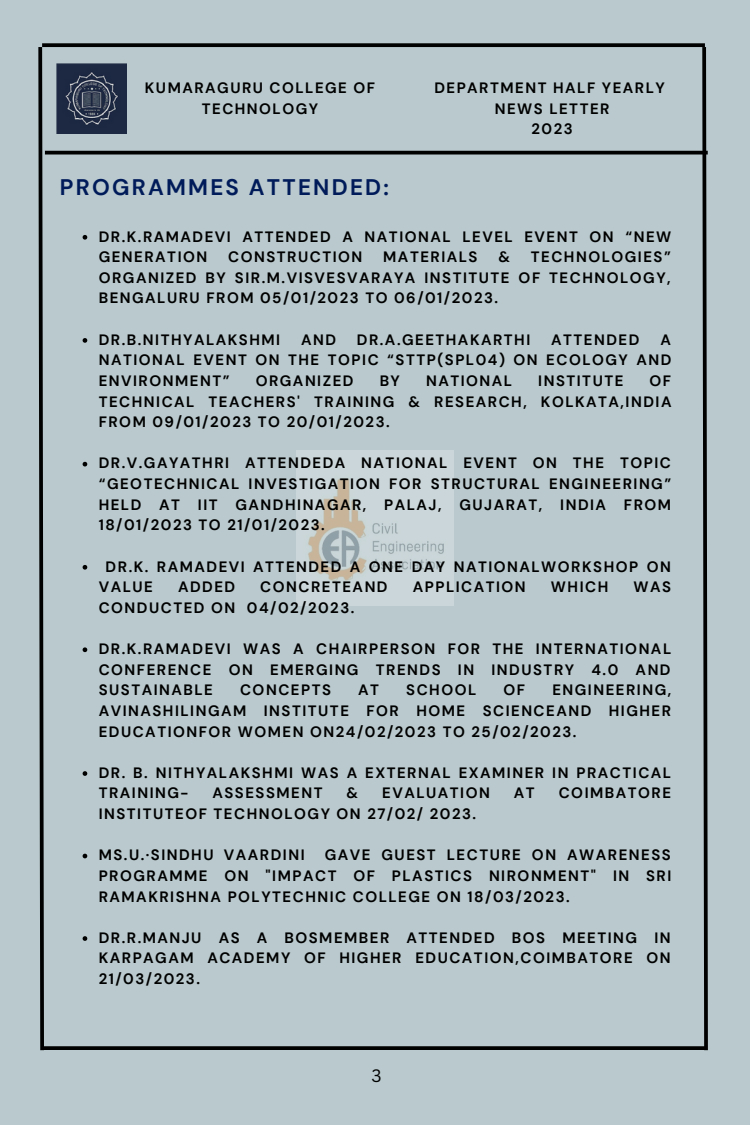
<style>
.page{position:relative;width:750px;height:1125px;background:#b9c9cd}
.page>*{position:absolute;margin:0;border:0;box-sizing:border-box;transform-origin:0 0}
.t1{font:700 22.5px "DM Sans";letter-spacing:.1em;color:#001b59}
.t2{font:17.5px "Canva Sans";color:#000}
.t3{font:700 15px/20.6px "DM Sans";letter-spacing:.1em;color:#000;text-align:justify}
</style>
<div class="page">
<svg style="left:46px;top:43px;width:654px;height:4px;background:#0d0e0f"></svg>
<svg style="left:38px;top:43px;width:8px;height:1008px"></svg>
<svg style="left:44px;top:1046px;width:656px;height:4px;background:#0b0c0c"></svg>
<svg style="left:700px;top:43px;width:8px;height:1008px"></svg>
<svg style="left:45px;top:151px;width:663px;height:4px;background:#161819"></svg>
<img style="left:57px;top:64px;width:69px;height:69px">
<img style="left:296px;top:451px;width:157px;height:155px">
<svg style="left:83px;top:235px;width:4px;height:5px"></svg>
<svg style="left:83px;top:338px;width:4px;height:5px"></svg>
<svg style="left:83px;top:462px;width:4px;height:5px"></svg>
<svg style="left:83px;top:565px;width:4px;height:5px"></svg>
<svg style="left:83px;top:647px;width:4px;height:5px"></svg>
<svg style="left:83px;top:771px;width:4px;height:5px"></svg>
<svg style="left:83px;top:854px;width:4px;height:4px"></svg>
<svg style="left:83px;top:936px;width:4px;height:5px"></svg>
<p class="t3" style="left:145px;top:77px;width:232px;text-align:center">KUMARAGURU COLLEGE OF<br>TECHNOLOGY</p>
<p class="t3" style="left:434px;top:77px;width:232px">DEPARTMENT HALF YEARLY</p>
<p class="t3" style="left:495px;top:98px;width:116px">NEWS LETTER</p>
<p class="t3" style="left:532px;top:119px;width:43px">2023</p>
<p class="t1" style="left:60px;top:172px;width:330px">PROGRAMMES ATTENDED:</p>
<p class="t3" style="left:99px;top:226px;width:574px">DR.K.RAMADEVI ATTENDED A NATIONAL LEVEL EVENT ON “NEW<br>GENERATION</p>
<p class="t3" style="left:99px;top:247px;width:574px;text-indent:432px">TECHNOLOGIES” ORGANIZED BY SIR.M.VISVESVARAYA INSTITUTE OF TECHNOLOGY, BENGALURU FROM 05/01/2023 TO 06/01/2023.</p>
<p class="t3" style="left:99px;top:329px;width:183px">DR.B.NITHYALAKSHMI</p>
<p class="t3" style="left:301px;top:329px;width:36px">AND</p>
<p class="t3" style="left:357px;top:329px;width:175px">DR.A.GEETHAKARTHI</p>
<p class="t3" style="left:551px;top:329px;width:90px">ATTENDED</p>
<p class="t3" style="left:228px;top:247px;width:136px">CONSTRUCTION</p>
<p class="t3" style="left:383px;top:247px;width:96px">MATERIALS</p>
<p class="t3" style="left:498px;top:247px;width:13px">&amp;</p>
<p class="t3" style="left:99px;top:329px;width:574px;text-indent:562px">A NATIONAL EVENT ON THE TOPIC “STTP(SPL04) ON ECOLOGY AND ENVIRONMENT”</p>
<p class="t3" style="left:99px;top:370px;width:574px;text-indent:551px">OF TECHNICAL TEACHERS' TRAINING &amp; RESEARCH, KOLKATA,INDIA FROM 09/01/2023 TO 20/01/2023.</p>
<p class="t3" style="left:99px;top:453px;width:574px">DR.V.GAYATHRI ATTENDEDA NATIONAL EVENT ON THE TOPIC “GEOTECHNICAL INVESTIGATION FOR STRUCTURAL ENGINEERING” HELD AT IIT GANDHINAGAR, PALAJ, GUJARAT, INDIA FROM 18/01/2023 TO 21/01/2023.</p>
<p class="t3" style="left:99px;top:556px;width:574px;text-indent:7px">DR.K. RAMADEVI ATTENDED A ONE DAY NATIONALWORKSHOP ON<br>VALUE</p>
<p class="t3" style="left:256px;top:370px;width:99px">ORGANIZED</p>
<p class="t3" style="left:380px;top:370px;width:22px">BY</p>
<p class="t3" style="left:426px;top:370px;width:88px">NATIONAL</p>
<p class="t3" style="left:538px;top:370px;width:87px">INSTITUTE</p>
<p class="t3" style="left:178px;top:577px;width:59px">ADDED</p>
<p class="t3" style="left:260px;top:577px;width:129px">CONCRETEAND</p>
<p class="t3" style="left:413px;top:577px;width:115px">APPLICATION</p>
<p class="t3" style="left:551px;top:577px;width:59px">WHICH</p>
<p class="t3" style="left:633px;top:577px;width:39px">WAS</p>
<p class="t3" style="left:99px;top:597px;width:257px">CONDUCTED ON 04/02/2023.</p>
<p class="t3" style="left:99px;top:639px;width:574px">DR.K.RAMADEVI WAS A CHAIRPERSON FOR THE INTERNATIONAL CONFERENCE ON EMERGING TRENDS IN INDUSTRY 4.0 AND SUSTAINABLE</p>
<p class="t3" style="left:99px;top:680px;width:574px;text-indent:454px">ENGINEERING, AVINASHILINGAM INSTITUTE FOR HOME SCIENCEAND HIGHER EDUCATIONFOR WOMEN ON24/02/2023 TO 25/02/2023.</p>
<p class="t3" style="left:99px;top:762px;width:574px">DR. B. NITHYALAKSHMI WAS A EXTERNAL EXAMINER IN PRACTICAL<br>TRAINING-</p>
<p class="t3" style="left:240px;top:680px;width:92px">CONCEPTS</p>
<p class="t3" style="left:358px;top:680px;width:22px">AT</p>
<p class="t3" style="left:406px;top:680px;width:72px">SCHOOL</p>
<p class="t3" style="left:504px;top:680px;width:23px">OF</p>
<p class="t3" style="left:213px;top:783px;width:112px">ASSESSMENT</p>
<p class="t3" style="left:347px;top:783px;width:13px">&amp;</p>
<p class="t3" style="left:382px;top:783px;width:109px">EVALUATION</p>
<p class="t3" style="left:514px;top:783px;width:22px">AT</p>
<p class="t3" style="left:559px;top:783px;width:114px">COIMBATORE</p>
<p class="t3" style="left:99px;top:804px;width:379px">INSTITUTEOF TECHNOLOGY ON 27/02/ 2023.</p>
<p class="t3" style="left:99px;top:845px;width:207px">MS.U.·SINDHU VAARDINI</p>
<p class="t3" style="left:99px;top:845px;width:574px;text-indent:226px">GAVE GUEST LECTURE ON AWARENESS PROGRAMME ON "IMPACT OF PLASTICS NIRONMENT" IN SRI RAMAKRISHNA POLYTECHNIC COLLEGE ON 18/03/2023.</p>
<p class="t3" style="left:99px;top:927px;width:573px">DR.R.MANJU AS A BOSMEMBER ATTENDED BOS MEETING IN KARPAGAM ACADEMY OF HIGHER EDUCATION,COIMBATORE ON 21/03/2023.</p>
<p class="t2" style="left:371px;top:1063px;width:12px">3</p>
</div>
